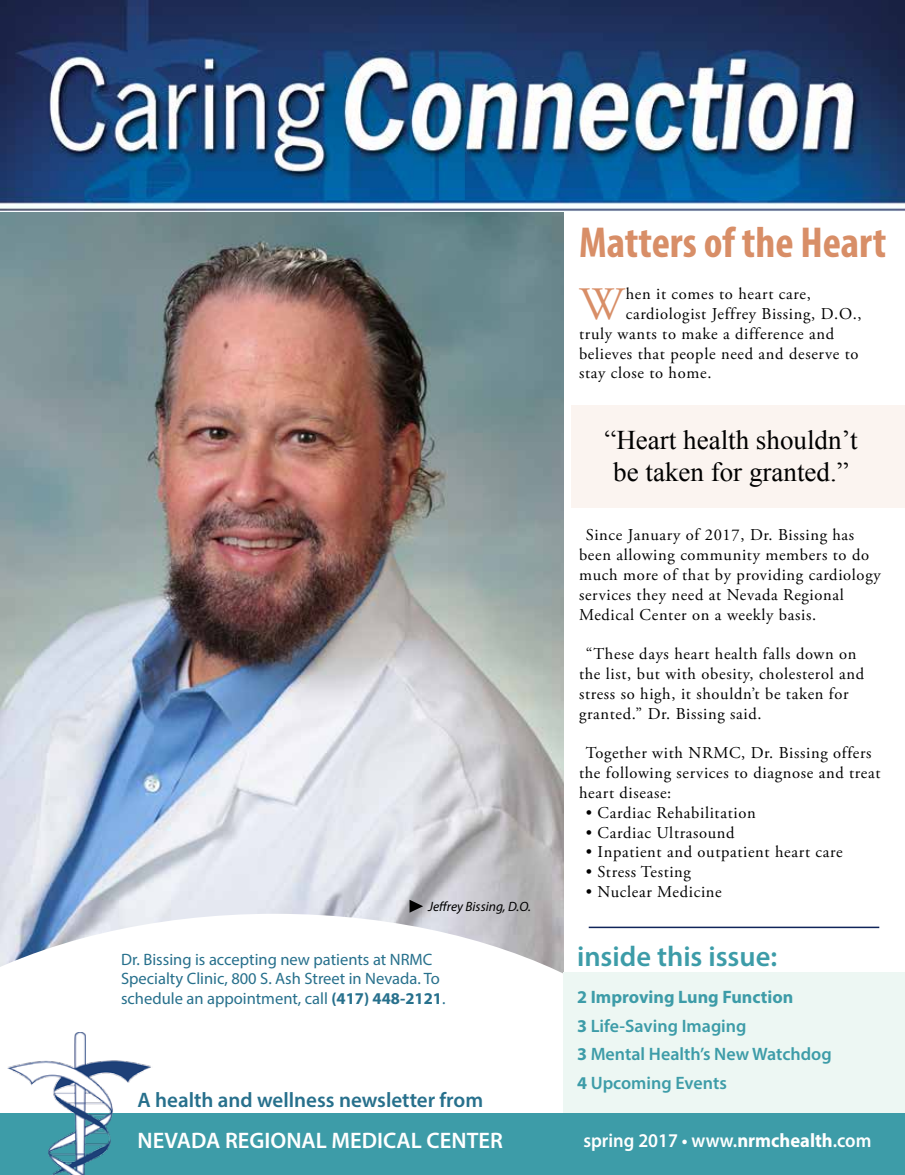
<style>
.page{position:relative;width:905px;height:1175px;background:#fff}
.page>*{position:absolute;margin:0;border:0;box-sizing:border-box;transform-origin:0 0}
.t1{font:46.35px "Adobe Garamond Pro";color:#d88e67}
.t2{font:700 condensed 43.5px "Myriad Pro";color:#d88e67}
.t3{font:600 28.5px "Myriad Pro";color:#3d9ca8}
.t4{font:27px/31.5px "Times New Roman";color:#000;text-align:center}
.t5{font:600 22.5px "Myriad Pro";color:#fff}
.t6{font:600 21px "Myriad Pro";color:#27708c}
.t7{font:600 19.5px "Myriad Pro";color:#fff;scale:.95 1}
.t8{font:600 18px/28.5px "Myriad Pro";color:#3d9ca8}
.t9{font:16.5px/19.8px "Adobe Garamond Pro";letter-spacing:.04em;color:#000}
.t10{font:16.5px/19.5px "Myriad Pro";color:#27708c}
.t11{font:italic 13.5px "Myriad Pro";color:#000}
.s1{font-weight:700}
</style>
<div class="page">
<div style="left:571px;top:405px;width:333px;height:102px;background:#fbf4f0"></div>
<img style="left:0;top:212px;width:564px;height:701px">
<svg style="left:0;top:913px;width:721px;height:200px"></svg>
<div style="left:564px;top:972px;width:340px;height:146px;background:#edf7f3"></div>
<div style="left:0;top:1113px;width:904px;height:61px;background:#3d9ca8"></div>
<img style="left:8px;top:1032px;width:145px;height:142px">
<hr style="left:588px;top:926px;width:291px;height:2px;background:#0f2459">
<img style="left:0;top:0;width:904px;height:211px">
<svg style="left:409px;top:899px;width:14px;height:13px"></svg>
<h2 class="t2" style="left:579px;top:215px;width:309px">Matters of the Heart</h2>
<h1 class="t1" style="left:579px;top:276px;width:46px">W</h1>
<p class="t9" style="left:625px;top:284px;width:186px">hen it comes to heart care,</p>
<p class="t9" style="left:625px;top:304px;width:237px">cardiologist Jeffrey Bissing, D.O.,</p>
<p class="t9" style="left:579px;top:324px;width:256px">truly wants to make a difference and</p>
<p class="t9" style="left:579px;top:344px;width:281px">believes that people need and deserve to</p>
<p class="t9" style="left:579px;top:364px;width:134px">stay close to home.</p>
<h3 class="t4" style="left:604px;top:424px;width:254px">“Heart health shouldn’t be taken for granted.”</h3>
<p class="t11" style="left:428px;top:898px;width:104px">Jeffrey Bissing, D.O.</p>
<p class="t9" style="left:579px;top:526px;width:303px;text-indent:7px">Since January of 2017, Dr. Bissing has been allowing community members to do much more of that by providing cardiology services they need at Nevada Regional Medical Center on a weekly basis.</p>
<p class="t9" style="left:579px;top:644px;width:287px;text-indent:7px">“These days heart health falls down on the list, but with obesity, cholesterol and stress so high, it shouldn’t be taken for granted.” Dr. Bissing said.</p>
<p class="t9" style="left:579px;top:743px;width:303px;text-indent:7px">Together with NRMC, Dr. Bissing offers the following services to diagnose and treat heart disease:</p>
<p class="t9" style="left:585px;top:803px;width:171px">• Cardiac Rehabilitation</p>
<p class="t9" style="left:585px;top:823px;width:150px">• Cardiac Ultrasound</p>
<p class="t9" style="left:585px;top:842px;width:258px">• Inpatient and outpatient heart care</p>
<p class="t9" style="left:585px;top:862px;width:107px">• Stress Testing</p>
<p class="t9" style="left:585px;top:882px;width:137px">• Nuclear Medicine</p>
<h3 class="t3" style="left:577px;top:938px;width:202px">inside this issue:</h3>
<p class="t10" style="left:121px;top:949px;width:326px">Dr. Bissing is accepting new patients at NRMC<br>Specialty Clinic, 800 S. Ash Street in Nevada. To schedule an appointment, call <span class="s1">(417) 448-2121</span>.</p>
<p class="t8" style="left:577px;top:982px;width:256px"><span class="s1">2 Improving Lung Function<br>3</span> Life-Saving Imaging<br><span class="s1">3</span> Mental Health’s New Watchdog<br><span class="s1">4</span> Upcoming Events</p>
<p class="t6" style="left:137px;top:1087px;width:347px">A health and wellness newsletter from</p>
<h3 class="t5" style="left:137px;top:1126px;width:367px">NEVADA REGIONAL MEDICAL CENTER</h3>
<p class="t7" style="left:583px;top:1128px;width:305px">spring 2017 • www.<span class="s1">nrmchealth</span>.com</p>
</div>
